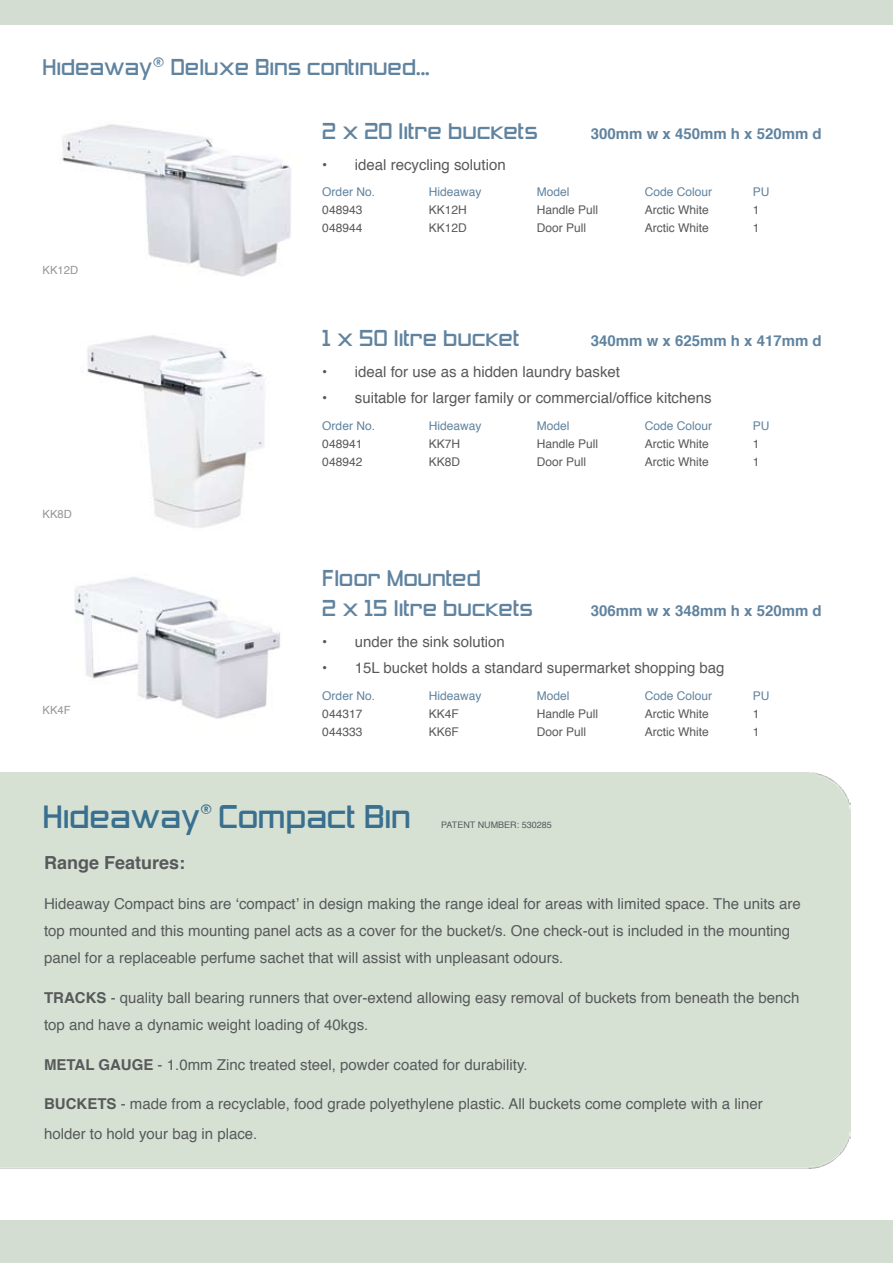
<style>
.page{position:relative;width:893px;height:1263px;background:#fff}
.page>*{position:absolute;margin:0;border:0;box-sizing:border-box;transform-origin:0 0}
.t1{font:30px "Zeroes Three";color:#396f8f}
.t2{font:21px/30px "Zeroes Three";color:#60839f}
.t3{font:700 18px "Helvetica";color:#58595b}
.t4{font:15px/27px "Helvetica";color:#58595b}
.t5{font:700 15px "Helvetica";color:#60839f}
.t6{font:12px "Helvetica";color:#58595b}
.t7{font:12px "Helvetica";color:#60839f}
.t8{font:11.25px "Helvetica";color:#939598}
.t9{font:9px "Helvetica";color:#58595b}
.s1{font-weight:700}
</style>
<div class="page">
<div style="left:0;top:0;width:893px;height:25px;background:#d4ddd2"></div>
<div style="left:0;top:1220px;width:893px;height:43px;background:#d4ddd2"></div>
<img style="left:74px;top:576px;width:207px;height:143px">
<img style="left:62px;top:124px;width:230px;height:153px">
<img style="left:87px;top:335px;width:177px;height:193px">
<h2 class="t2" style="left:43px;top:54px;width:389px">Hideaway<sup>®</sup> Deluxe Bins continued...</h2>
<p class="t8" style="left:43px;top:261px;width:37px">KK12D</p>
<p class="t8" style="left:43px;top:504px;width:31px">KK8D</p>
<p class="t8" style="left:43px;top:700px;width:30px">KK4F</p>
<h2 class="t2" style="left:322px;top:118px;width:217px">2 x 20 litre buckets</h2>
<p class="t5" style="left:591px;top:120px;width:232px">300mm w x 450mm h x 520mm d</p>
<p class="t4" style="left:322px;top:150px;width:185px">• ideal recycling solution</p>
<p class="t7" style="left:322px;top:182px;width:54px">Order No.</p>
<p class="t7" style="left:429px;top:182px;width:54px">Hideaway</p>
<p class="t7" style="left:537px;top:182px;width:34px">Model</p>
<p class="t7" style="left:645px;top:182px;width:69px">Code Colour</p>
<p class="t7" style="left:753px;top:182px;width:18px">PU</p>
<p class="t6" style="left:322px;top:200px;width:42px">048943</p>
<p class="t6" style="left:429px;top:200px;width:40px">KK12H</p>
<p class="t6" style="left:537px;top:200px;width:63px">Handle Pull</p>
<p class="t6" style="left:645px;top:200px;width:66px">Arctic White</p>
<p class="t6" style="left:753px;top:200px;width:8px">1</p>
<p class="t6" style="left:322px;top:218px;width:42px">048944</p>
<p class="t6" style="left:429px;top:218px;width:40px">KK12D</p>
<p class="t6" style="left:537px;top:218px;width:51px">Door Pull</p>
<p class="t6" style="left:645px;top:218px;width:66px">Arctic White</p>
<p class="t6" style="left:753px;top:218px;width:8px">1</p>
<h2 class="t2" style="left:322px;top:325px;width:199px">1 x 50 litre bucket</h2>
<p class="t5" style="left:591px;top:327px;width:232px">340mm w x 625mm h x 417mm d</p>
<p class="t4" style="left:322px;top:358px;width:299px">• ideal for use as a hidden laundry basket</p>
<p class="t4" style="left:322px;top:384px;width:391px">• suitable for larger family or commercial/office kitchens</p>
<p class="t7" style="left:322px;top:415px;width:54px">Order No.</p>
<p class="t7" style="left:429px;top:415px;width:54px">Hideaway</p>
<p class="t7" style="left:537px;top:415px;width:34px">Model</p>
<p class="t7" style="left:645px;top:415px;width:69px">Code Colour</p>
<p class="t7" style="left:753px;top:415px;width:18px">PU</p>
<p class="t6" style="left:322px;top:433px;width:42px">048941</p>
<p class="t6" style="left:429px;top:433px;width:33px">KK7H</p>
<p class="t6" style="left:537px;top:433px;width:63px">Handle Pull</p>
<p class="t6" style="left:645px;top:433px;width:66px">Arctic White</p>
<p class="t6" style="left:753px;top:433px;width:8px">1</p>
<p class="t6" style="left:322px;top:451px;width:42px">048942</p>
<p class="t6" style="left:429px;top:451px;width:33px">KK8D</p>
<p class="t6" style="left:537px;top:451px;width:51px">Door Pull</p>
<p class="t6" style="left:645px;top:451px;width:66px">Arctic White</p>
<p class="t6" style="left:753px;top:451px;width:8px">1</p>
<h2 class="t2" style="left:322px;top:565px;width:212px">Floor Mounted<br>2 x 15 litre buckets</h2>
<p class="t5" style="left:591px;top:597px;width:232px">306mm w x 348mm h x 520mm d</p>
<p class="t4" style="left:322px;top:627px;width:184px">• under the sink solution</p>
<p class="t4" style="left:322px;top:654px;width:404px">• 15L bucket holds a standard supermarket shopping bag</p>
<p class="t7" style="left:322px;top:685px;width:54px">Order No.</p>
<p class="t7" style="left:429px;top:685px;width:54px">Hideaway</p>
<p class="t7" style="left:537px;top:685px;width:34px">Model</p>
<p class="t7" style="left:645px;top:685px;width:69px">Code Colour</p>
<p class="t7" style="left:753px;top:685px;width:18px">PU</p>
<p class="t6" style="left:322px;top:703px;width:42px">044317</p>
<p class="t6" style="left:429px;top:703px;width:32px">KK4F</p>
<p class="t6" style="left:537px;top:703px;width:63px">Handle Pull</p>
<p class="t6" style="left:645px;top:703px;width:66px">Arctic White</p>
<p class="t6" style="left:753px;top:703px;width:8px">1</p>
<p class="t6" style="left:322px;top:721px;width:42px">044333</p>
<p class="t6" style="left:429px;top:721px;width:32px">KK6F</p>
<p class="t6" style="left:537px;top:721px;width:51px">Door Pull</p>
<p class="t6" style="left:645px;top:721px;width:66px">Arctic White</p>
<p class="t6" style="left:753px;top:721px;width:8px">1</p>
<h1 class="t1" style="left:43px;top:799px;width:369px">Hideaway<sup>®</sup> Compact Bin</h1>
<p class="t3" style="left:44px;top:847px;width:143px">Range Features:</p>
<p class="t4" style="left:44px;top:890px;width:758px">Hideaway Compact bins are ‘compact’ in design making the range ideal for areas with limited space. The units are top mounted and this mounting panel acts as a cover for the bucket/s. One check-out is included in the mounting panel for a replaceable perfume sachet that will assist with unpleasant odours.</p>
<p class="t4" style="left:44px;top:984px;width:757px"><span class="s1">TRACKS</span> - quality ball bearing runners that over-extend allowing easy removal of buckets from beneath the bench top and have a dynamic weight loading of 40kgs.</p>
<p class="t4" style="left:44px;top:1050px;width:485px"><span class="s1">METAL GAUGE</span> - 1.0mm Zinc treated steel, powder coated for durability.</p>
<p class="t4" style="left:44px;top:1089px;width:720px;line-height:30px"><span class="s1">BUCKETS</span> - made from a recyclable, food grade polyethylene plastic. All buckets come complete with a liner holder to hold your bag in place.</p>
<p class="t9" style="left:441px;top:817px;width:112px">PATENT NUMBER: 530285</p>
</div>
